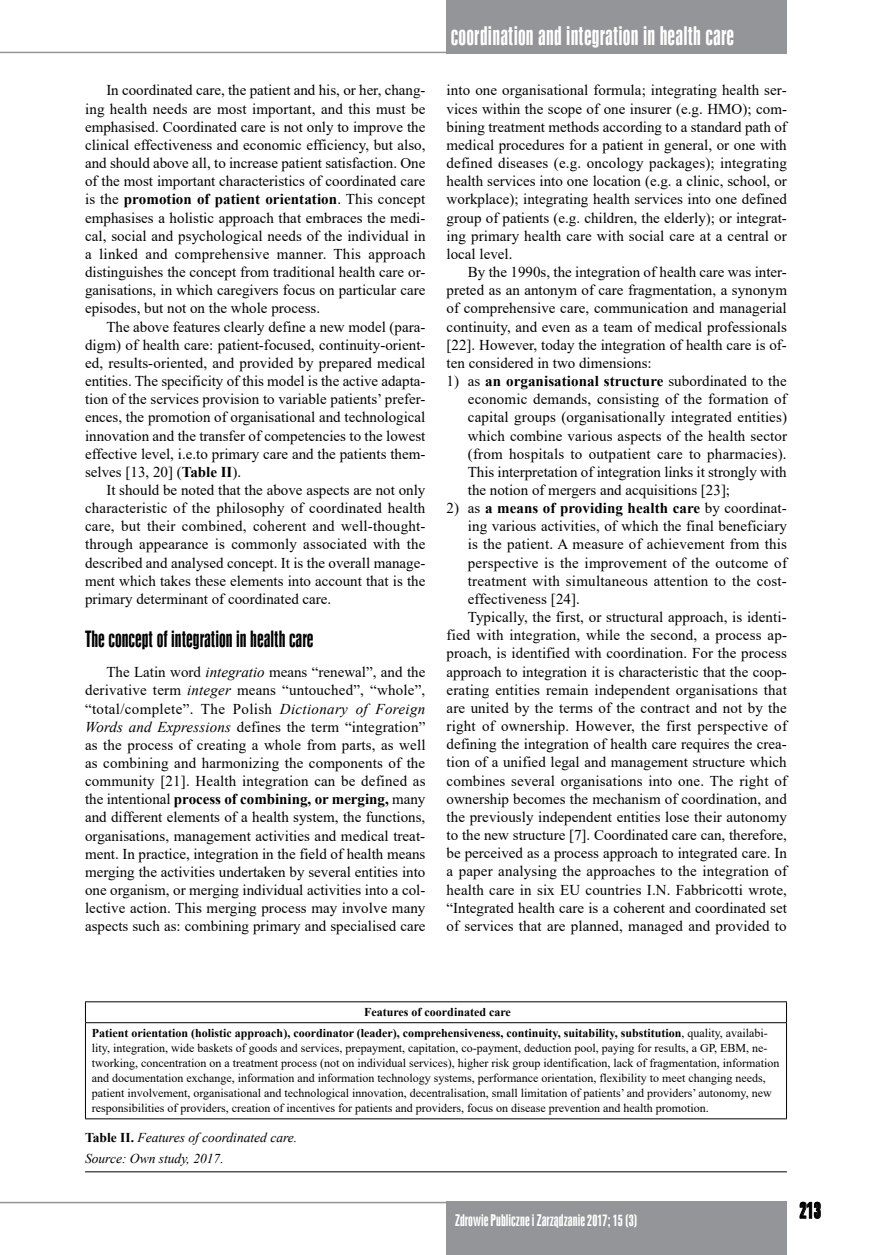
<style>
.page{position:relative;width:872px;height:1255px;background:#fff}
.page>*{position:absolute;margin:0;border:0;box-sizing:border-box;transform-origin:0 0}
.t1{font:24px "Swis 924 EU Normal";letter-spacing:.01em;color:#fff}
.t2{font:21px "Swis 924 EU Normal";color:#000}
.t3{font:15px/18.1px "Times New Roman";letter-spacing:.005em;color:#000;text-align:justify}
.t4{font:700 15px "Times New Roman";letter-spacing:.005em;color:#000}
.t5{font:15px "Swis 924 EU Normal";letter-spacing:.005em;color:#fff}
.t6{font:italic 13.5px/20.4px "Times New Roman";color:#000}
.t7{font:12px/15px "Times New Roman";color:#000}
.t8{font:700 12px/21px "Times New Roman";color:#000}
.s1{font-weight:700}
.s2{font-style:italic}
.s3{font-weight:400}
.s4{font-weight:700;font-style:normal}
</style>
<div class="page">
<hr style="left:0;top:1201px;width:446px;height:2px;background:#939598">
<svg style="left:799px;top:1201px;width:21px;height:17px"></svg>
<div style="left:446px;top:1201px;width:341px;height:53px;background:#939598"></div>
<hr style="left:0;top:52px;width:446px;height:1px;background:#939598">
<div style="left:446px;top:0;width:341px;height:53px;background:#939598"></div>
<hr style="left:85px;top:1171px;width:702px;height:1px;background:#000">
<hr style="left:85px;top:1023px;width:1px;height:95px;background:#000">
<hr style="left:786px;top:1023px;width:1px;height:95px;background:#000">
<hr style="left:85px;top:1118px;width:702px;height:1px;background:#000">
<hr style="left:85px;top:1001px;width:702px;height:1px;background:#000">
<svg style="left:85px;top:1002px;width:1px;height:20px"></svg>
<svg style="left:786px;top:1002px;width:1px;height:20px"></svg>
<hr style="left:85px;top:1022px;width:702px;height:1px;background:#000">
<p class="t3" style="left:85px;top:81px;width:342px;text-indent:21px">In coordinated care, the patient and his, or her, chang&shy;ing health needs are most important, and this must be emphasised. Coordinated care is not only to improve the clinical effectiveness and economic efficiency, but also, and should above all, to increase patient satisfaction. One of the most important characteristics of coordinated care is the <span class="s1">promotion of patient orientation</span>. This concept emphasises a holistic approach that embraces the medi&shy;cal, social and psychological needs of the individual in a linked and comprehensive manner. This approach distinguishes the concept from traditional health care or&shy;ganisations, in which caregivers focus on particular care episodes, but not on the whole process.</p>
<p class="t3" style="left:85px;top:317px;width:342px;text-indent:21px">The above features clearly define a new model (para&shy;digm) of health care: patient-focused, continuity-orient&shy;ed, results-oriented, and provided by prepared medical entities. The specificity of this model is the active adapta&shy;tion of the services provision to variable patients’ prefer&shy;ences, the promotion of organisational and technological innovation and the transfer of competencies to the lowest effective level, i.e.to primary care and the patients them&shy;selves [13, 20] (<span class="s1">Table II</span>).</p>
<p class="t3" style="left:85px;top:480px;width:342px;text-indent:21px">It should be noted that the above aspects are not only characteristic of the philosophy of coordinated health care, but their combined, coherent and well-thought&shy;through appearance is commonly associated with the described and analysed concept. It is the overall manage&shy;ment which takes these elements into account that is the primary determinant of coordinated care.</p>
<h2 class="t2" style="left:85px;top:626px;width:230px">The concept of integration in health care</h2>
<p class="t3" style="left:85px;top:662px;width:342px;text-indent:21px">The Latin word <span class="s2">integratio</span> means “renewal”, and the derivative term <span class="s2">integer</span> means “untouched”, “whole”, “total/complete”. The Polish <span class="s2">Dictionary of Foreign Words and Expressions</span> defines the term “integration” as the process of creating a whole from parts, as well as combining and harmonizing the components of the community [21]. Health integration can be defined as the intentional <span class="s1">process of combining, or merging,</span> many and different elements of a health system, the functions, organisations, management activities and medical treat&shy;ment. In practice, integration in the field of health means merging the activities undertaken by several entities into one organism, or merging individual activities into a col&shy;lective action. This merging process may involve many aspects such as: combining primary and specialised care</p>
<h1 class="t1" style="left:451px;top:21px;width:285px">coordination and integration in health care</h1>
<p class="t3" style="left:446px;top:81px;width:342px">into one organisational formula; integrating health ser&shy;vices within the scope of one insurer (e.g. HMO); com&shy;bining treatment methods according to a standard path of medical procedures for a patient in general, or one with defined diseases (e.g. oncology packages); integrating health services into one location (e.g. a clinic, school, or workplace); integrating health services into one defined group of patients (e.g. children, the elderly); or integrat&shy;ing primary health care with social care at a central or local level.</p>
<p class="t3" style="left:446px;top:262px;width:342px;text-indent:21px">By the 1990s, the integration of health care was inter&shy;preted as an antonym of care fragmentation, a synonym of comprehensive care, communication and managerial continuity, and even as a team of medical professionals [22]. However, today the integration of health care is of&shy;ten considered in two dimensions:</p>
<p class="t3" style="left:468px;top:371px;width:321px;text-indent:-21px">1) as <span class="s1">an organisational structure</span> subordinated to the economic demands, consisting of the formation of capital groups (organisationally integrated entities) which combine various aspects of the health sector (from hospitals to outpatient care to pharmacies).<br>This interpretation of integration links it strongly with the notion of mergers and acquisitions [23];</p>
<p class="t4" style="left:446px;top:497px;width:342px"><span class="s3">2) as</span> a means of providing health care <span class="s3">by coordinat-</span></p>
<p class="t3" style="left:468px;top:516px;width:320px">ing various activities, of which the final beneficiary</p>
<p class="t3" style="left:468px;top:535px;width:321px">is the patient. A measure of achievement from this</p>
<p class="t3" style="left:468px;top:553px;width:320px">perspective is the improvement of the outcome of</p>
<p class="t3" style="left:468px;top:571px;width:320px">treatment with simultaneous attention to the cost-</p>
<p class="t3" style="left:468px;top:589px;width:114px">effectiveness [24].</p>
<p class="t3" style="left:468px;top:607px;width:320px">Typically, the first, or structural approach, is identi-</p>
<p class="t3" style="left:446px;top:625px;width:342px">fied with integration, while the second, a process ap-</p>
<p class="t3" style="left:446px;top:644px;width:342px">proach, is identified with coordination. For the process</p>
<p class="t3" style="left:446px;top:662px;width:342px">approach to integration it is characteristic that the coop-</p>
<p class="t3" style="left:446px;top:680px;width:342px">erating entities remain independent organisations that</p>
<p class="t3" style="left:446px;top:698px;width:342px">are united by the terms of the contract and not by the</p>
<p class="t3" style="left:446px;top:716px;width:342px">right of ownership. However, the first perspective of</p>
<p class="t3" style="left:446px;top:734px;width:342px">defining the integration of health care requires the crea-</p>
<p class="t3" style="left:446px;top:752px;width:342px">tion of a unified legal and management structure which</p>
<p class="t3" style="left:446px;top:771px;width:342px">combines several organisations into one. The right of</p>
<p class="t3" style="left:446px;top:789px;width:342px">ownership becomes the mechanism of coordination, and</p>
<p class="t3" style="left:446px;top:807px;width:342px">the previously independent entities lose their autonomy</p>
<p class="t3" style="left:446px;top:825px;width:342px">to the new structure [7]. Coordinated care can, therefore,</p>
<p class="t3" style="left:446px;top:843px;width:342px">be perceived as a process approach to integrated care. In</p>
<p class="t3" style="left:446px;top:861px;width:342px">a paper analysing the approaches to the integration of</p>
<p class="t3" style="left:446px;top:879px;width:342px">health care in six EU countries I.N. Fabbricotti wrote,</p>
<p class="t3" style="left:446px;top:898px;width:342px">“Integrated health care is a coherent and coordinated set</p>
<p class="t3" style="left:446px;top:916px;width:341px">of services that are planned, managed and provided to</p>
<p class="t8" style="left:92px;top:1001px;width:677px;text-indent:272px">Features of coordinated care<br>Patient orientation (holistic approach), coordinator (leader), comprehensiveness, continuity, suitability, substitution<span class="s3">, quality, availabi-</span></p>
<p class="t7" style="left:92px;top:1040px;width:689px">lity, integration, wide baskets of goods and services, prepayment, capitation, co-payment, deduction pool, paying for results, a GP, EBM, ne&shy;tworking, concentration on a treatment process (not on individual services), higher risk group identification, lack of fragmentation, information and documentation exchange, information and information technology systems, performance orientation, flexibility to meet changing needs, patient involvement, organisational and technological innovation, decentralisation, small limitation of patients’ and providers’ autonomy, new responsibilities of providers, creation of incentives for patients and providers, focus on disease prevention and health promotion.</p>
<p class="t6" style="left:85px;top:1127px;width:214px"><span class="s4">Table II.</span> Features of coordinated care.<br>Source: Own study, 2017.</p>
<p class="t5" style="left:455px;top:1211px;width:184px">Zdrowie Publiczne i Zarządzanie 2017; 15 (3)</p>
<h2 class="t2" style="left:799px;top:1197px;width:23px">213</h2>
</div>
